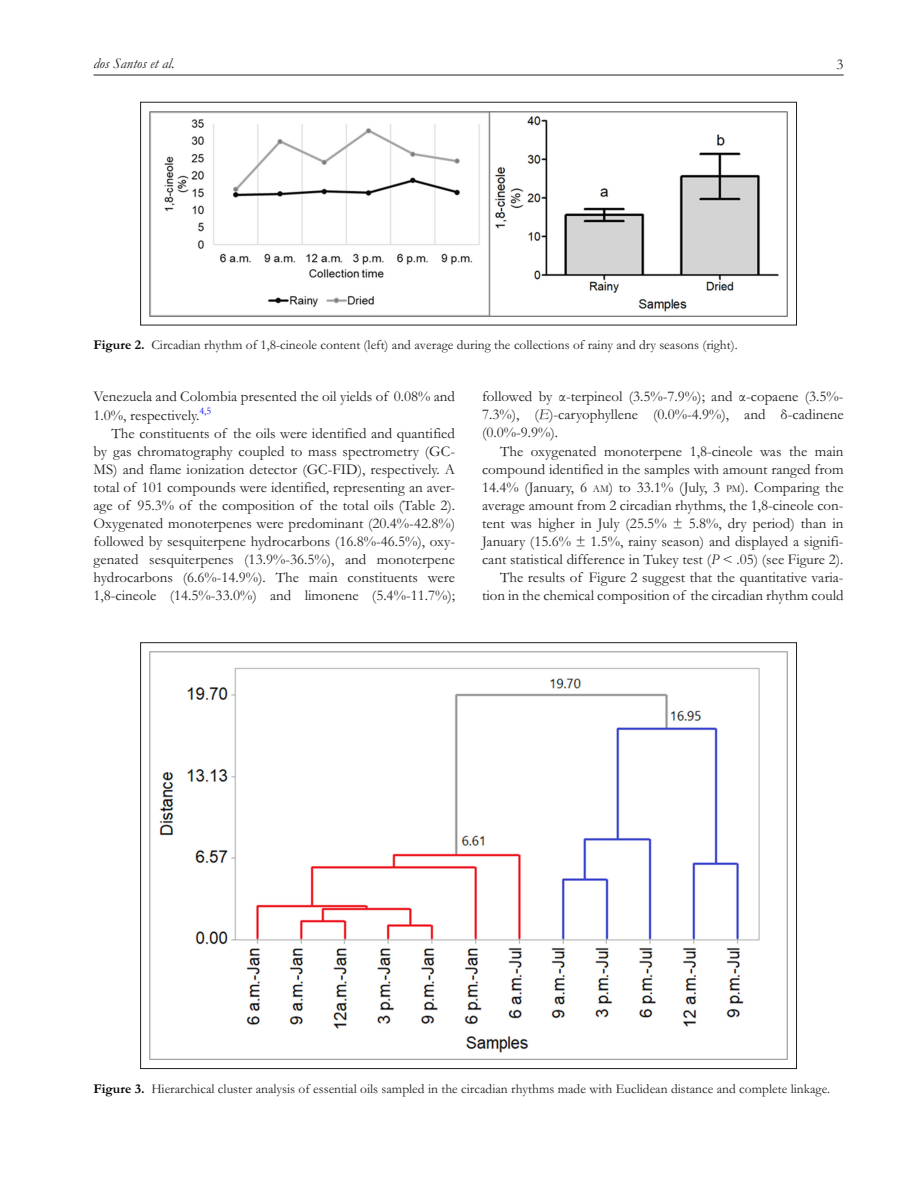
<style>
.page{position:relative;width:918px;height:1188px;background:#fff}
.page>*{position:absolute;margin:0;border:0;box-sizing:border-box;transform-origin:0 0}
.t1{font:15px/18px "Garamond";color:#231f20;text-align:justify}
.t2{font:italic 15px "Garamond";color:#231f20}
.t3{font:13.5px "Garamond";color:#231f20}
.s1{font-weight:700;color:#000}
.s2{font-style:italic}
.s3{font-size:10.5px}
</style>
<div class="page">
<hr style="left:94px;top:75px;width:750px;height:1px;background:#231f20">
<img style="left:150px;top:111px;width:638px;height:205px">
<div style="left:140px;top:102px;width:657px;height:223px;border:1px solid #231f20"></div>
<img style="left:150px;top:652px;width:638px;height:408px">
<p class="t2" style="left:94px;top:54px;width:83px">dos Santos et al.</p>
<p class="t1" style="left:837px;top:54px;width:9px">3</p>
<p class="t3" style="left:94px;top:336px;width:646px"><span class="s1">Figure 2.</span> Circadian rhythm of 1,8-cineole content (left) and average during the collections of rainy and dry seasons (right).</p>
<p class="t1" style="left:94px;top:387px;width:363px;line-height:18.9px">Venezuela and Colombia presented the oil yields of 0.08% and<br>1.0%, respectively.<sup>4,5</sup></p>
<p class="t1" style="left:94px;top:424px;width:363px;text-indent:18px">The constituents of the oils were identified and quantified by gas chromatography coupled to mass spectrometry (GC-MS) and flame ionization detector (GC-FID), respectively. A total of 101 compounds were identified, representing an aver&shy;age of 95.3% of the composition of the total oils (Table 2).<br>Oxygenated monoterpenes were predominant (20.4%-42.8%) followed by sesquiterpene hydrocarbons (16.8%-46.5%), oxy&shy;genated sesquiterpenes (13.9%-36.5%), and monoterpene hydrocarbons (6.6%-14.9%). The main constituents were 1,8-cineole (14.5%-33.0%) and limonene (5.4%-11.7%);</p>
<p class="t1" style="left:482px;top:387px;width:363px">followed by α-terpineol (3.5%-7.9%); and α-copaene (3.5%- 7.3%), (<span class="s2">E</span>)-caryophyllene (0.0%-4.9%), and δ-cadinene (0.0%-9.9%).</p>
<p class="t1" style="left:482px;top:441px;width:363px;text-align:right">The oxygenated monoterpene 1,8-cineole was the main compound identified in the samples with amount ranged from 14.4% (January, 6 <span class="s3">am</span>) to 33.1% (July, 3 <span class="s3">pm</span>). Comparing the average amount from 2 circadian rhythms, the 1,8-cineole con&shy;tent was higher in July (25.5% ± 5.8%, dry period) than in January (15.6% ± 1.5%, rainy season) and displayed a signifi&shy;cant statistical difference in Tukey test (<span class="s2">P</span> &lt; .05) (see Figure 2).<br>The results of Figure 2 suggest that the quantitative varia&shy;tion in the chemical composition of the circadian rhythm could</p>
<p class="t3" style="left:94px;top:1079px;width:738px"><span class="s1">Figure 3.</span> Hierarchical cluster analysis of essential oils sampled in the circadian rhythms made with Euclidean distance and complete linkage.</p>
</div>
